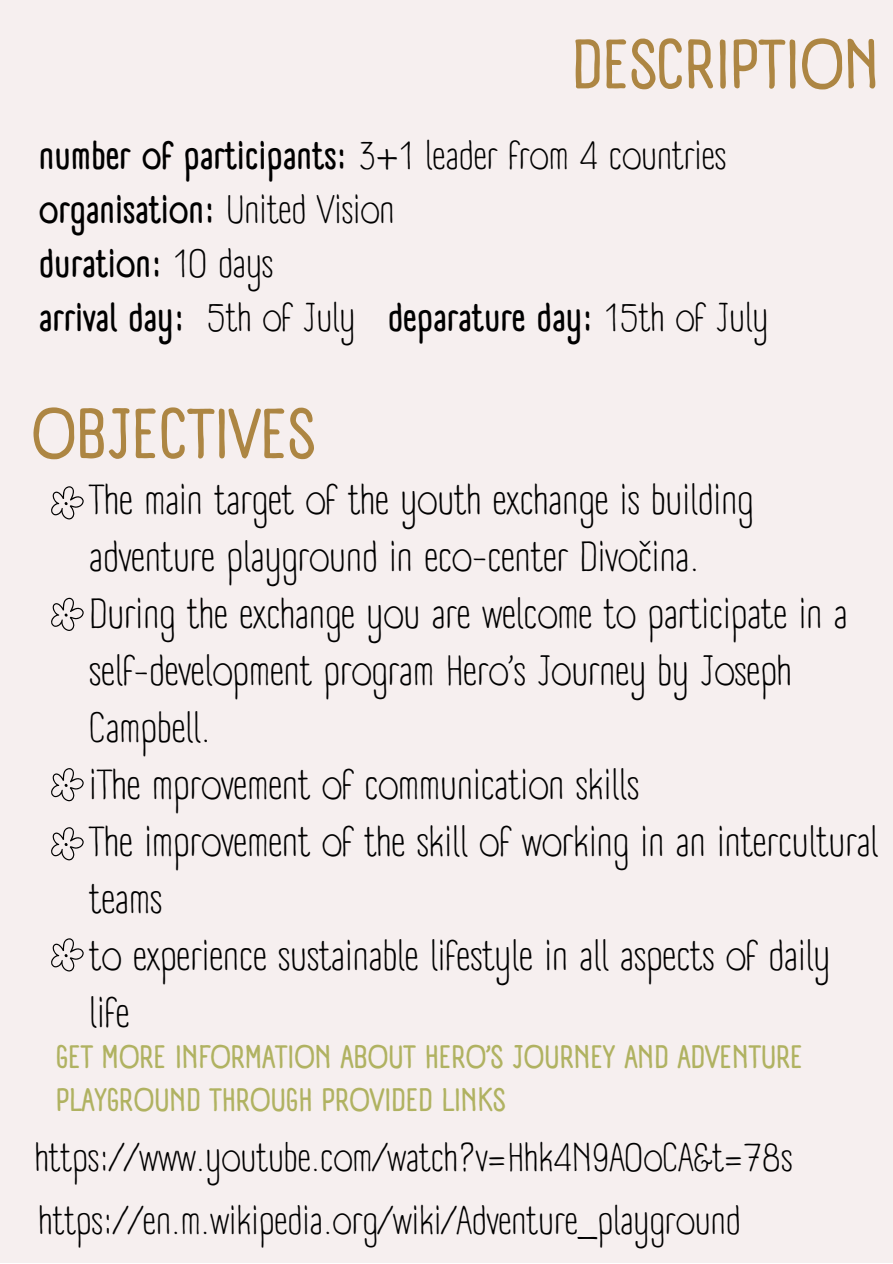
<style>
.page{position:relative;width:893px;height:1264px;background:#fff}
.page>*{position:absolute;margin:0;border:0;box-sizing:border-box;transform-origin:0 0}
.t1{font:700 69px "A Day Without Sun Text";color:#ad8643}
.t2{font:700 67.95px "A Day Without Sun Text";color:#ad8643}
.t3{font:41.1px/57px "A Day Without Sun Text";color:#000}
.t4{font:39px "A Day Without Sun Text";color:#000}
.t5{font:700 39px "A Day Without Sun Text";color:#000}
.t6{font:700 31.8px/43.5px "A Day Without Sun Text";color:#b0b261}
.s1{font-weight:700}
.s2{font-weight:400}
</style>
<div class="page">
<div style="left:0;top:0;width:892px;height:1262px;background:#f6efef"></div>
<svg style="left:51px;top:486px;width:32px;height:33px"></svg>
<svg style="left:51px;top:597px;width:32px;height:34px"></svg>
<svg style="left:51px;top:768px;width:32px;height:33px"></svg>
<svg style="left:51px;top:827px;width:32px;height:33px"></svg>
<svg style="left:51px;top:938px;width:32px;height:33px"></svg>
<p class="t2" style="left:572px;top:23px;width:309px">DESCRIPTION</p>
<p class="t4" style="left:39px;top:132px;width:688px"><span class="s1">number of participants:</span> 3+1 leader from 4 countries</p>
<p class="t5" style="left:39px;top:186px;width:357px">organisation: <span class="s2">United Vision</span></p>
<p class="t5" style="left:39px;top:240px;width:236px">duration: <span class="s2">10 days</span></p>
<p class="t5" style="left:39px;top:294px;width:731px">arrival day: <span class="s2">5th of July</span> deparature day: <span class="s2">15th of July</span></p>
<p class="t1" style="left:32px;top:392px;width:285px">OBJECTIVES</p>
<p class="t3" style="left:89px;top:471px;width:665px">The main target of the youth exchange is building adventure playground in eco-center Divočina.</p>
<p class="t3" style="left:89px;top:585px;width:759px">During the exchange you are welcome to participate in a self-development program Hero’s Journey by Joseph<br>Campbell.</p>
<p class="t3" style="left:89px;top:756px;width:551px">iThe mprovement of communication skills</p>
<p class="t3" style="left:89px;top:813px;width:790px">The improvement of the skill of working in an intercultural teams</p>
<p class="t3" style="left:89px;top:927px;width:742px">to experience sustainable lifestyle in all aspects of daily life</p>
<p class="t6" style="left:56px;top:1034px;width:748px">GET MORE INFORMATION ABOUT HERO’S JOURNEY AND ADVENTURE<br>PLAYGROUND THROUGH PROVIDED LINKS</p>
<p class="t4" style="left:35px;top:1134px;width:759px">https://www.youtube.com/watch?v=Hhk4N9A0oCA&amp;t=78s</p>
<p class="t4" style="left:39px;top:1197px;width:703px">https://en.m.wikipedia.org/wiki/Adventure_playground</p>
</div>
